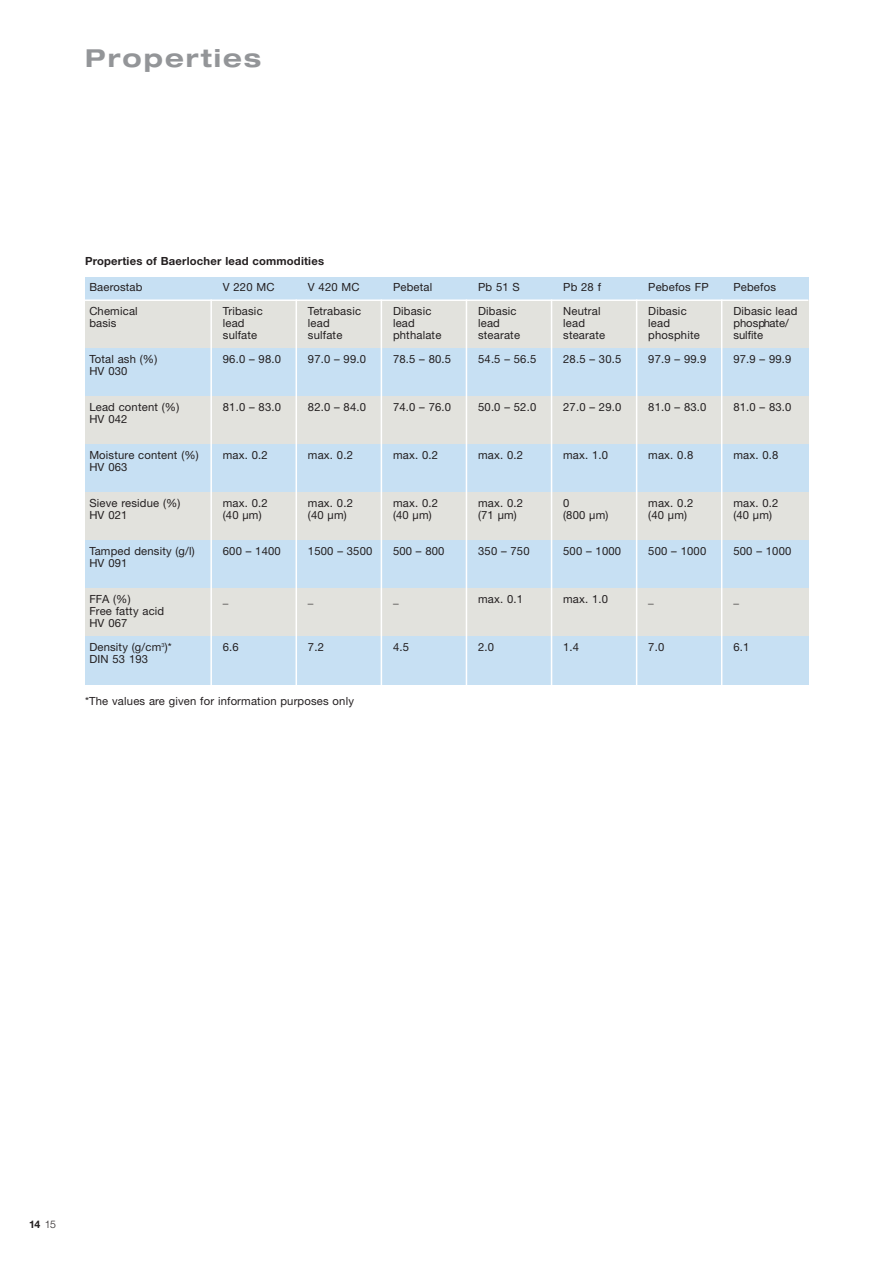
<style>
.page{position:relative;width:893px;height:1262px;background:#fff}
.page>*{position:absolute;margin:0;border:0;box-sizing:border-box;transform-origin:0 0}
.t1{font:700 expanded 24.75px "Helvetica Neue";letter-spacing:.08em;color:#939598}
.t2{font:11.25px/12px "Helvetica Neue";letter-spacing:.015em;color:#231f20}
.t3{font:700 11.25px "Helvetica Neue";letter-spacing:.015em;color:#231f20}
.t4{font:700 10.5px "Helvetica Neue";color:#231f20}
.s1{font-weight:300}
</style>
<div class="page">
<div style="left:85px;top:277px;width:723px;height:24px;background:#c7e0f3"></div>
<div style="left:85px;top:300px;width:723px;height:48px;background:#e2e2dd"></div>
<div style="left:85px;top:348px;width:723px;height:48px;background:#c7e0f3"></div>
<div style="left:85px;top:396px;width:723px;height:48px;background:#e2e2dd"></div>
<div style="left:85px;top:444px;width:723px;height:48px;background:#c7e0f3"></div>
<div style="left:85px;top:492px;width:723px;height:48px;background:#e2e2dd"></div>
<div style="left:85px;top:540px;width:723px;height:48px;background:#c7e0f3"></div>
<div style="left:85px;top:588px;width:723px;height:48px;background:#e2e2dd"></div>
<div style="left:85px;top:636px;width:723px;height:48px;background:#c7e0f3"></div>
<hr style="left:84px;top:299px;width:724px;height:2px;background:#fff">
<hr style="left:210px;top:299px;width:2px;height:386px;background:#fff">
<hr style="left:295px;top:299px;width:2px;height:386px;background:#fff">
<hr style="left:380px;top:299px;width:2px;height:386px;background:#fff">
<hr style="left:465px;top:299px;width:2px;height:386px;background:#fff">
<hr style="left:550px;top:299px;width:2px;height:386px;background:#fff">
<hr style="left:636px;top:299px;width:1px;height:386px;background:#fff">
<hr style="left:721px;top:299px;width:1px;height:386px;background:#fff">
<h1 class="t1" style="left:85px;top:49px;width:178px">Properties</h1>
<p class="t3" style="left:85px;top:257px;width:240px">Properties of Baerlocher lead commodities</p>
<p class="t2" style="left:89px;top:276px;width:55px;line-height:24px">Baerostab<br>Chemical</p>
<p class="t2" style="left:89px;top:318px;width:29px">basis</p>
<p class="t2" style="left:89px;top:354px;width:69px">Total ash (%)<br>HV 030</p>
<p class="t2" style="left:89px;top:402px;width:91px">Lead content (%)<br>HV 042</p>
<p class="t2" style="left:89px;top:450px;width:111px">Moisture content (%)<br>HV 063</p>
<p class="t2" style="left:89px;top:498px;width:93px">Sieve residue (%)<br>HV 021</p>
<p class="t2" style="left:89px;top:546px;width:107px">Tamped density (g/l)<br>HV 091</p>
<p class="t2" style="left:89px;top:594px;width:76px">FFA (%)<br>Free fatty acid<br>HV 067</p>
<p class="t2" style="left:89px;top:642px;width:84px">Density (g/cm<sup>3</sup>)*<br>DIN 53 193</p>
<p class="t2" style="left:223px;top:276px;width:53px;line-height:24px">V 220 MC<br>Tribasic</p>
<p class="t2" style="left:223px;top:318px;width:36px">lead sulfate</p>
<p class="t2" style="left:223px;top:354px;width:60px">96.0 – 98.0</p>
<p class="t2" style="left:223px;top:402px;width:60px">81.0 – 83.0</p>
<p class="t2" style="left:223px;top:450px;width:46px">max. 0.2</p>
<p class="t2" style="left:223px;top:498px;width:46px">max. 0.2 (40 µm)</p>
<p class="t2" style="left:223px;top:546px;width:59px">600 – 1400</p>
<p class="t2" style="left:223px;top:594px;width:7px">_</p>
<p class="t2" style="left:223px;top:642px;width:18px">6.6</p>
<p class="t2" style="left:308px;top:276px;width:55px;line-height:24px">V 420 MC<br>Tetrabasic</p>
<p class="t2" style="left:308px;top:318px;width:36px">lead sulfate</p>
<p class="t2" style="left:308px;top:354px;width:60px">97.0 – 99.0</p>
<p class="t2" style="left:308px;top:402px;width:60px">82.0 – 84.0</p>
<p class="t2" style="left:308px;top:450px;width:46px">max. 0.2</p>
<p class="t2" style="left:308px;top:498px;width:46px">max. 0.2 (40 µm)</p>
<p class="t2" style="left:308px;top:546px;width:66px">1500 – 3500</p>
<p class="t2" style="left:308px;top:594px;width:7px">_</p>
<p class="t2" style="left:308px;top:642px;width:18px">7.2</p>
<p class="t2" style="left:393px;top:276px;width:41px;line-height:24px">Pebetal<br>Dibasic</p>
<p class="t2" style="left:393px;top:318px;width:50px">lead phthalate</p>
<p class="t2" style="left:393px;top:354px;width:60px">78.5 – 80.5</p>
<p class="t2" style="left:393px;top:402px;width:60px">74.0 – 76.0</p>
<p class="t2" style="left:393px;top:450px;width:46px">max. 0.2</p>
<p class="t2" style="left:393px;top:498px;width:46px">max. 0.2 (40 µm)</p>
<p class="t2" style="left:393px;top:546px;width:53px">500 – 800</p>
<p class="t2" style="left:393px;top:594px;width:7px">_</p>
<p class="t2" style="left:393px;top:642px;width:18px">4.5</p>
<p class="t2" style="left:478px;top:276px;width:43px;line-height:24px">Pb 51 S<br>Dibasic</p>
<p class="t2" style="left:478px;top:318px;width:43px">lead stearate</p>
<p class="t2" style="left:478px;top:354px;width:60px">54.5 – 56.5</p>
<p class="t2" style="left:478px;top:402px;width:60px">50.0 – 52.0</p>
<p class="t2" style="left:478px;top:450px;width:46px">max. 0.2</p>
<p class="t2" style="left:478px;top:498px;width:46px">max. 0.2 (71 µm)</p>
<p class="t2" style="left:478px;top:546px;width:53px">350 – 750</p>
<p class="t2" style="left:478px;top:594px;width:46px">max. 0.1</p>
<p class="t2" style="left:478px;top:642px;width:18px">2.0</p>
<p class="t2" style="left:563px;top:276px;width:39px;line-height:24px">Pb 28 f<br>Neutral</p>
<p class="t2" style="left:563px;top:318px;width:43px">lead stearate</p>
<p class="t2" style="left:563px;top:354px;width:60px">28.5 – 30.5</p>
<p class="t2" style="left:563px;top:402px;width:60px">27.0 – 29.0</p>
<p class="t2" style="left:563px;top:450px;width:46px">max. 1.0</p>
<p class="t2" style="left:563px;top:498px;width:47px">0<br>(800 µm)</p>
<p class="t2" style="left:563px;top:546px;width:59px">500 – 1000</p>
<p class="t2" style="left:563px;top:594px;width:46px">max. 1.0</p>
<p class="t2" style="left:563px;top:642px;width:18px">1.4</p>
<p class="t2" style="left:648px;top:276px;width:62px;line-height:24px">Pebefos FP<br>Dibasic</p>
<p class="t2" style="left:648px;top:318px;width:53px">lead phosphite</p>
<p class="t2" style="left:648px;top:354px;width:60px">97.9 – 99.9</p>
<p class="t2" style="left:648px;top:402px;width:60px">81.0 – 83.0</p>
<p class="t2" style="left:648px;top:450px;width:46px">max. 0.8</p>
<p class="t2" style="left:648px;top:498px;width:46px">max. 0.2 (40 µm)</p>
<p class="t2" style="left:648px;top:546px;width:59px">500 – 1000</p>
<p class="t2" style="left:648px;top:594px;width:7px">_</p>
<p class="t2" style="left:648px;top:642px;width:18px">7.0</p>
<p class="t2" style="left:733px;top:276px;width:66px;line-height:24px">Pebefos<br>Dibasic lead</p>
<p class="t2" style="left:733px;top:318px;width:57px">phosphate/ sulfite</p>
<p class="t2" style="left:733px;top:354px;width:60px">97.9 – 99.9</p>
<p class="t2" style="left:733px;top:402px;width:60px">81.0 – 83.0</p>
<p class="t2" style="left:733px;top:450px;width:46px">max. 0.8</p>
<p class="t2" style="left:733px;top:498px;width:46px">max. 0.2 (40 µm)</p>
<p class="t2" style="left:733px;top:546px;width:59px">500 – 1000</p>
<p class="t2" style="left:733px;top:594px;width:7px">_</p>
<p class="t2" style="left:733px;top:642px;width:18px">6.1</p>
<p class="t2" style="left:85px;top:696px;width:270px">*The values are given for information purposes only</p>
<p class="t4" style="left:29px;top:1220px;width:29px">14 <span class="s1">15</span></p>
</div>
